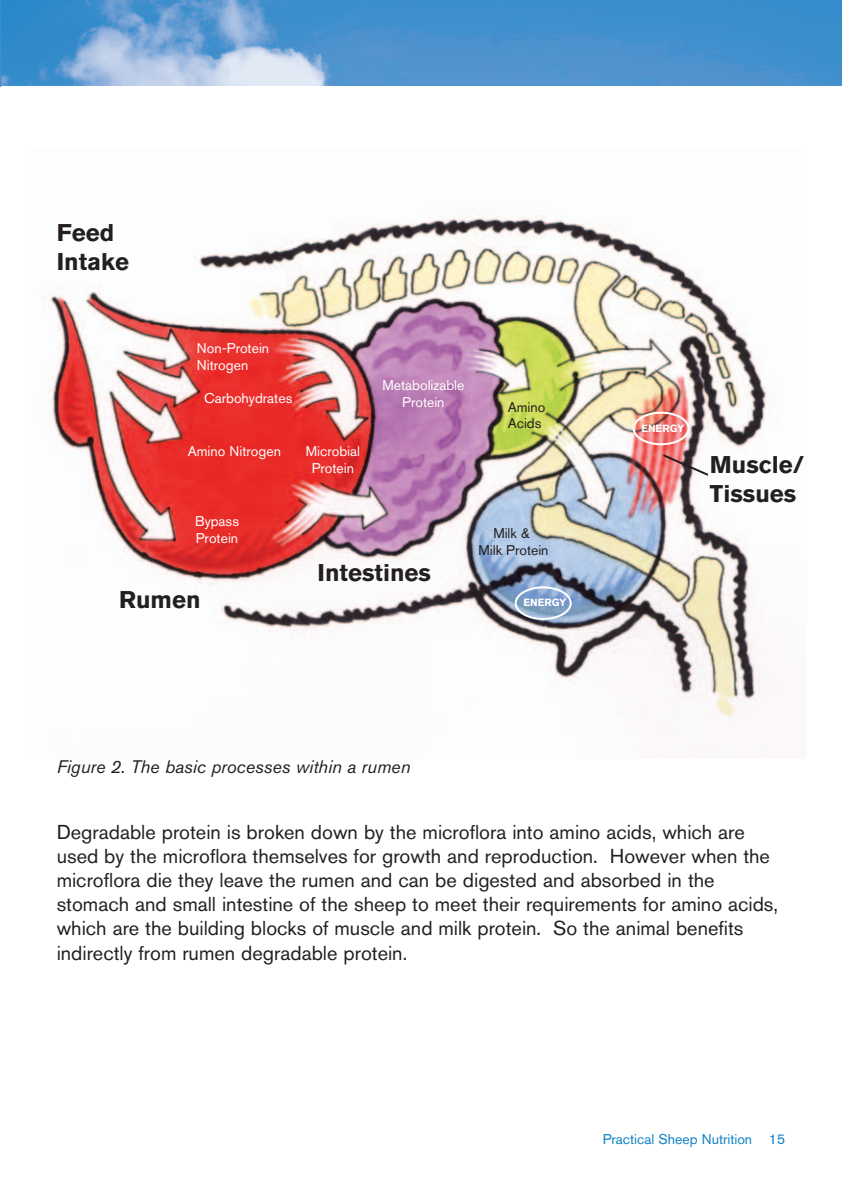
<style>
.page{position:relative;width:842px;height:1191px;background:#fff}
.page>*{position:absolute;margin:0;border:0;box-sizing:border-box;transform-origin:0 0}
.t1{font:700 24px/28.8px "Akzidenz Grotesk BQ";color:#231f20}
.t2{font:20px/24px "Akzidenz Grotesk BQ";color:#231f20}
.t3{font:italic 18px "Akzidenz Grotesk BQ";color:#231f20}
.t4{font:14px/16.8px "Akzidenz Grotesk BQ";color:#fff;text-align:center}
.t5{font:14px/16.8px "Akzidenz Grotesk BQ";color:#231f20}
.t6{font:14px "Akzidenz Grotesk BQ";color:#0c81c5}
.t7{font:700 10.4px "Akzidenz Grotesk BQ";color:#fff}
</style>
<div class="page">
<svg style="left:1px;top:0;width:841px;height:85px;background:#5699d0"></svg>
<hr style="left:0;top:0;width:1px;height:86px;background:#15c0f2">
<img style="left:43px;top:208px;width:731px;height:509px">
<svg style="left:661px;top:452px;width:50px;height:25px"></svg>
<svg style="left:633px;top:412px;width:57px;height:33px;background:#e9918b"></svg>
<svg style="left:515px;top:586px;width:57px;height:34px;background:#90aacb"></svg>
<p class="t1" style="left:57px;top:220px;width:74px">Feed<br>Intake</p>
<p class="t4" style="left:197px;top:341px;width:74px;text-align:left">Non-Protein<br>Nitrogen</p>
<p class="t4" style="left:204px;top:391px;width:90px">Carbohydrates</p>
<p class="t4" style="left:188px;top:444px;width:95px">Amino Nitrogen</p>
<p class="t4" style="left:306px;top:445px;width:56px">Microbial<br>Protein</p>
<p class="t4" style="left:382px;top:378px;width:83px">Metabolizable<br>Protein</p>
<p class="t5" style="left:508px;top:400px;width:39px">Amino<br>Acids</p>
<p class="t4" style="left:195px;top:514px;width:46px;text-align:left">Bypass<br>Protein</p>
<p class="t1" style="left:119px;top:587px;width:83px">Rumen</p>
<p class="t1" style="left:317px;top:561px;width:115px">Intestines</p>
<p class="t5" style="left:478px;top:526px;width:72px;text-align:center">Milk &amp;<br>Milk Protein</p>
<p class="t7" style="left:523px;top:599px;width:44px">ENERGY</p>
<p class="t3" style="left:57px;top:760px;width:355px">Figure 2. The basic processes within a rumen</p>
<p class="t7" style="left:641px;top:424px;width:44px">ENERGY</p>
<p class="t1" style="left:710px;top:452px;width:96px">Muscle/<br>Tissues</p>
<p class="t2" style="left:57px;top:822px;width:723px">Degradable protein is broken down by the microflora into amino acids, which are used by the microflora themselves for growth and reproduction. However when the microflora die they leave the rumen and can be digested and absorbed in the stomach and small intestine of the sheep to meet their requirements for amino acids, which are the building blocks of muscle and milk protein. So the animal benefits indirectly from rumen degradable protein.</p>
<p class="t6" style="left:603px;top:1134px;width:184px">Practical Sheep Nutrition 15</p>
</div>
